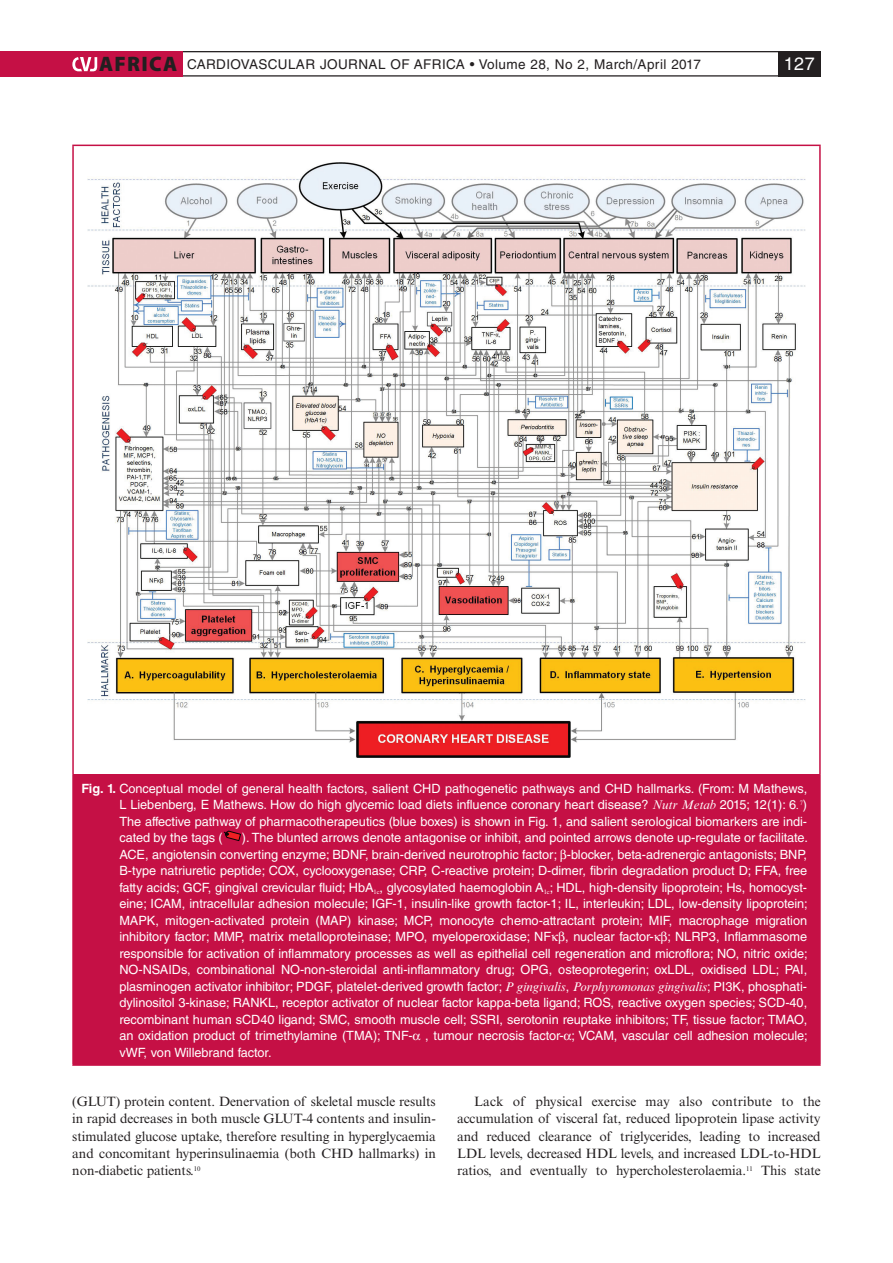
<style>
.page{position:relative;width:893px;height:1263px;background:#fff}
.page>*{position:absolute;margin:0;border:0;box-sizing:border-box;transform-origin:0 0}
.t1{font:18px "Helvetica LT Std";color:#fff}
.t2{font:13.5px/17.2px "Times New Roman MT Std";letter-spacing:-.005em;color:#231f20;text-align:justify}
.t3{font:13.5px "Helvetica LT Std";letter-spacing:.03em;color:#231f20}
.t4{font:12.75px/16.5px "Helvetica LT Std";letter-spacing:-.005em;color:#fff;text-align:justify}
.s1{font-family:"Myriad Pro";font-weight:900;font-size:21px}
.s2{font-weight:700}
.s3{font-family:"Times New Roman MT Std";font-style:italic}
</style>
<div class="page">
<div style="left:778px;top:51px;width:43px;height:26px;background:#231f20"></div>
<hr style="left:72px;top:51px;width:749px;height:1px;background:#231f20">
<hr style="left:72px;top:75px;width:749px;height:2px;background:#231f20">
<div style="left:0;top:51px;width:182px;height:26px;background:#c51045"></div>
<svg style="left:72px;top:57px;width:25px;height:14px"></svg>
<div style="left:73px;top:775px;width:747px;height:290px;background:#c51045"></div>
<hr style="left:72px;top:145px;width:749px;height:1px;background:#c51045">
<hr style="left:72px;top:146px;width:2px;height:629px;background:#c51045">
<hr style="left:819px;top:146px;width:2px;height:629px;background:#c51045">
<hr style="left:72px;top:775px;width:2px;height:289px;background:#c51045">
<hr style="left:819px;top:775px;width:2px;height:289px;background:#c51045">
<hr style="left:72px;top:1064px;width:749px;height:2px;background:#c51045">
<img style="left:87px;top:162px;width:719px;height:596px">
<svg style="left:224px;top:831px;width:17px;height:10px"></svg>
<p class="t3" style="left:99px;top:57px;width:604px"><span class="s1">AFRICA</span> CARDIOVASCULAR JOURNAL OF AFRICA • Volume 28, No 2, March/April 2017</p>
<p class="t1" style="left:784px;top:53px;width:33px">127</p>
<p class="t4" style="left:119px;top:780px;width:689px;text-indent:-38px"><span class="s2">Fig. 1.</span> Conceptual model of general health factors, salient CHD pathogenetic pathways and CHD hallmarks. (From: M Mathews, L Liebenberg, E Mathews. How do high glycemic load diets influence coronary heart disease? <span class="s3">Nutr Metab</span> 2015; 12(1): 6<span class="s3">.</span><sup>7</sup>)<br>The affective pathway of pharmacotherapeutics (blue boxes) is shown in Fig. 1, and salient serological biomarkers are indi&shy;cated by the tags (</p>
<p class="t4" style="left:119px;top:829px;width:690px;text-indent:123px">). The blunted arrows denote antagonise or inhibit, and pointed arrows denote up-regulate or facilitate.<br>ACE, angiotensin converting enzyme; BDNF, brain-derived neurotrophic factor; -blocker, beta-adrenergic antagonists; BNP, B-type natriuretic peptide; COX, cyclooxygenase; CRP, C-reactive protein; D-dimer, fibrin degradation product D; FFA, free fatty acids; GCF, gingival crevicular fluid; HbA<sub>1c</sub>, glycosylated haemoglobin A<sub>1c</sub>; HDL, high-density lipoprotein; Hs, homocyst&shy;eine; ICAM, intracellular adhesion molecule; IGF-1, insulin-like growth factor-1; IL, interleukin; LDL, low-density lipoprotein; MAPK, mitogen-activated protein (MAP) kinase; MCP, monocyte chemo-attractant protein; MIF, macrophage migration inhibitory factor; MMP, matrix metalloproteinase; MPO, myeloperoxidase; NF , nuclear factor- ; NLRP3, Inflammasome responsible for activation of inflammatory processes as well as epithelial cell regeneration and microflora; NO, nitric oxide; NO-NSAIDs, combinational NO-non-steroidal anti-inflammatory drug; OPG, osteoprotegerin; oxLDL, oxidised LDL; PAI, plasminogen activator inhibitor; PDGF, platelet-derived growth factor; <span class="s3">P gingivalis</span>, <span class="s3">Porphyromonas gingivalis</span>; PI3K, phosphati&shy;dylinositol 3-kinase; RANKL, receptor activator of nuclear factor kappa-beta ligand; ROS, reactive oxygen species; SCD-40, recombinant human sCD40 ligand; SMC, smooth muscle cell; SSRI, serotonin reuptake inhibitors; TF, tissue factor; TMAO, an oxidation product of trimethylamine (TMA); TNF- , tumour necrosis factor- ; VCAM, vascular cell adhesion molecule; vWF, von Willebrand factor.</p>
<p class="t2" style="left:72px;top:1093px;width:365px">(GLUT) protein content. Denervation of skeletal muscle results in rapid decreases in both muscle GLUT-4 contents and insulin&shy;stimulated glucose uptake, therefore resulting in hyperglycaemia and concomitant hyperinsulinaemia (both CHD hallmarks) in non-diabetic patients.<sup>10</sup></p>
<p class="t2" style="left:457px;top:1093px;width:365px;text-indent:17px">Lack of physical exercise may also contribute to the accumulation of visceral fat, reduced lipoprotein lipase activity and reduced clearance of triglycerides, leading to increased LDL levels, decreased HDL levels, and increased LDL-to-HDL ratios, and eventually to hypercholesterolaemia.<sup>11</sup> This state</p>
</div>
